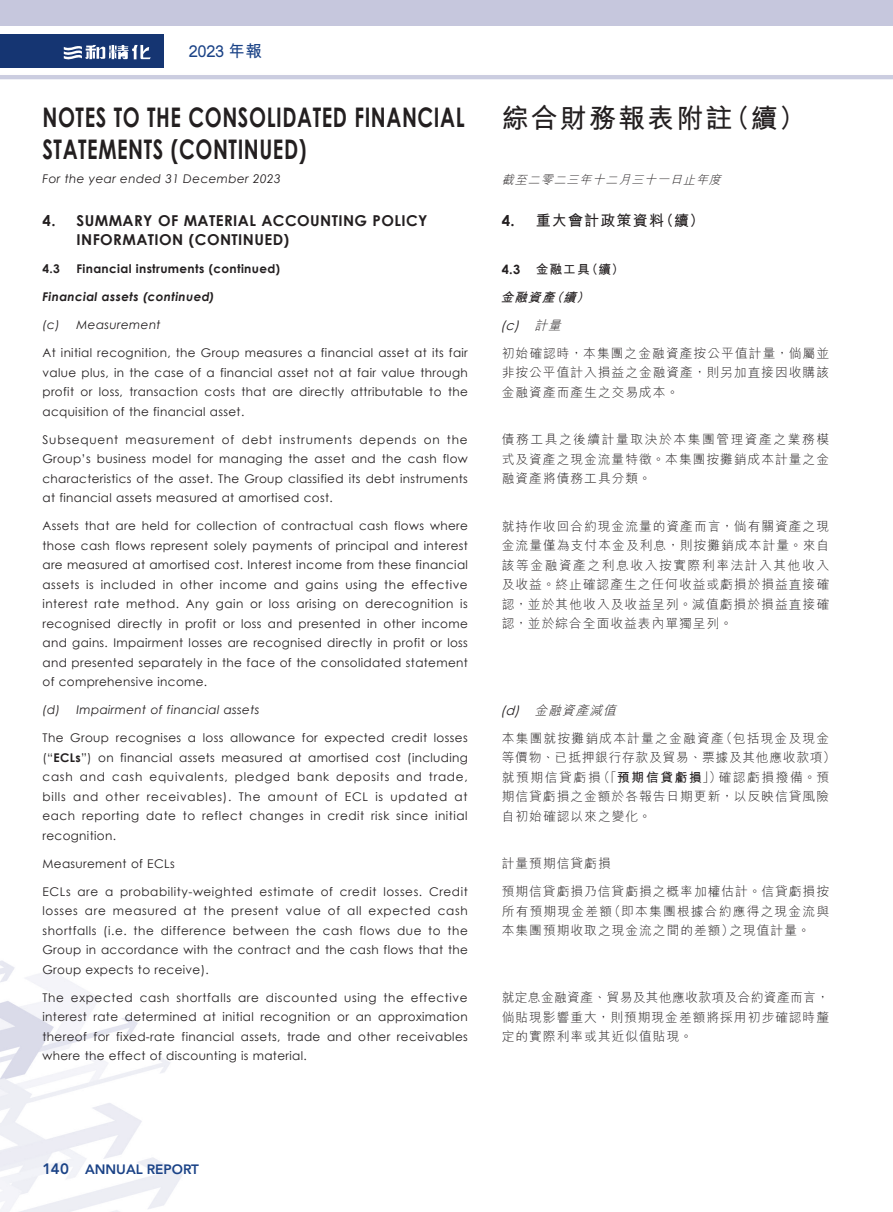
<style>
.page{position:relative;width:893px;height:1212px;background:#fff}
.page>*{position:absolute;margin:0;border:0;box-sizing:border-box;transform-origin:0 0}
.t1{font:700 27px "Century Gothic";letter-spacing:.03em;color:#231f20;scale:.75 1}
.t2{font:700 27px "M Hei HK";letter-spacing:.08em;color:#231f20}
.t3{font:600 16.5px "M Yuen HK";color:#1b4387}
.t4{font:700 15px/19.5px "Century Gothic";letter-spacing:.03em;color:#231f20}
.t5{font:700 15px "M Hei HK";letter-spacing:.08em;color:#231f20}
.t6{font:800 13.5px "Avenir LT Std";color:#1b4387}
.t7{font:300 12.75px/19.5px "M Hei HK";letter-spacing:.08em;color:#231f20;text-align:justify}
.t8{font:700 12.75px/28px "M Hei HK";color:#231f20}
.t9{font:italic 12.75px "Century Gothic";color:#231f20}
.t10{font:12px/19.5px "Century Gothic";letter-spacing:.03em;color:#231f20;text-align:justify}
.t11{font:italic 12px "Century Gothic";letter-spacing:.03em;color:#231f20}
.t12{font:700 12px "Century Gothic";letter-spacing:.03em;color:#231f20}
.t13{font:italic 700 12px "Century Gothic";letter-spacing:.03em;color:#231f20}
.t14{font:italic 300 12px "M Hei HK";color:#231f20}
.s1{font-family:"M Hei HK";font-weight:700}
.s2{font-weight:700}
.s3{font-family:"Century Gothic"}
.s4{font-style:italic}
.s5{font-family:"M Hei HK";font-weight:300}
.s6{font-family:"Century Gothic";font-weight:400;font-style:italic}
.s7{font-size:15px}
</style>
<div class="page">
<img style="left:0;top:34px;width:893px;height:1178px">
<div style="left:0;top:34px;width:163px;height:34px;background:#153572"></div>
<svg style="left:64px;top:45px;width:86px;height:15px"></svg>
<div style="left:0;top:0;width:893px;height:26px;background:#c6c7dd"></div>
<h2 class="t3" style="left:189px;top:43px;width:75px">2023 <span class="s1">年報</span></h2>
<h1 class="t1" style="left:43px;top:97px;width:564px">NOTES TO THE CONSOLIDATED FINANCIAL</h1>
<h1 class="t2" style="left:502px;top:99px;width:305px">綜合財務報表附註（續）</h1>
<h1 class="t1" style="left:43px;top:129px;width:353px">STATEMENTS (CONTINUED)</h1>
<p class="t11" style="left:43px;top:171px;width:240px">For the year ended 31 December 2023</p>
<p class="t14" style="left:502px;top:173px;width:224px">截至二零二三年十二月三十一日止年度</p>
<p class="t4" style="left:77px;top:210px;width:352px;text-indent:-34px">4. SUMMARY OF MATERIAL ACCOUNTING POLICY<br>INFORMATION (CONTINUED)</p>
<p class="t12" style="left:43px;top:260px;width:19px">4.3</p>
<p class="t12" style="left:77px;top:260px;width:205px">Financial instruments (continued)</p>
<p class="t13" style="left:43px;top:288px;width:173px">Financial assets (continued)</p>
<p class="t11" style="left:43px;top:316px;width:120px">(c) Measurement</p>
<p class="t10" style="left:43px;top:343px;width:427px">At initial recognition, the Group measures a financial asset at its fair value plus, in the case of a financial asset not at fair value through profit or loss, transaction costs that are directly attributable to the acquisition of the financial asset.</p>
<p class="t10" style="left:43px;top:429px;width:427px">Subsequent measurement of debt instruments depends on the Group’s business model for managing the asset and the cash flow characteristics of the asset. The Group classified its debt instruments at financial assets measured at amortised cost.</p>
<p class="t10" style="left:43px;top:516px;width:427px">Assets that are held for collection of contractual cash flows where those cash flows represent solely payments of principal and interest are measured at amortised cost. Interest income from these financial assets is included in other income and gains using the effective interest rate method. Any gain or loss arising on derecognition is recognised directly in profit or loss and presented in other income and gains. Impairment losses are recognised directly in profit or loss and presented separately in the face of the consolidated statement of comprehensive income.</p>
<p class="t11" style="left:43px;top:701px;width:218px">(d) Impairment of financial assets</p>
<p class="t10" style="left:43px;top:728px;width:427px">The Group recognises a loss allowance for expected credit losses (“<span class="s2">ECLs</span>”) on financial assets measured at amortised cost (including cash and cash equivalents, pledged bank deposits and trade, bills and other receivables). The amount of ECL is updated at each reporting date to reflect changes in credit risk since initial recognition.</p>
<p class="t10" style="left:43px;top:853px;width:134px">Measurement of ECLs</p>
<p class="t10" style="left:43px;top:881px;width:427px">ECLs are a probability-weighted estimate of credit losses. Credit losses are measured at the present value of all expected cash shortfalls (i.e. the difference between the cash flows due to the Group in accordance with the contract and the cash flows that the Group expects to receive).</p>
<p class="t10" style="left:43px;top:987px;width:427px">The expected cash shortfalls are discounted using the effective interest rate determined at initial recognition or an approximation thereof for fixed-rate financial assets, trade and other receivables where the effect of discounting is material.</p>
<p class="t5" style="left:502px;top:210px;width:204px"><span class="s3">4.</span> 重大會計政策資料（續）</p>
<p class="t8" style="left:500px;top:254px;width:125px"><span class="s3">4.3</span> 金融工具（續）<span class="s4">金融資產（續）</span></p>
<p class="t9" style="left:500px;top:316px;width:65px">(c) <span class="s5">計量</span></p>
<p class="t7" style="left:502px;top:343px;width:329px">初始確認時，本集團之金融資產按公平值計量，倘屬並非按公平值計入損益之金融資產，則另加直接因收購該金融資產而產生之交易成本。</p>
<p class="t7" style="left:502px;top:429px;width:329px">債務工具之後續計量取決於本集團管理資產之業務模式及資產之現金流量特徵。本集團按攤銷成本計量之金融資產將債務工具分類。</p>
<p class="t7" style="left:502px;top:516px;width:329px">就持作收回合約現金流量的資產而言，倘有關資產之現金流量僅為支付本金及利息，則按攤銷成本計量。來自該等金融資產之利息收入按實際利率法計入其他收入及收益。終止確認產生之任何收益或虧損於損益直接確認，並於其他收入及收益呈列。減值虧損於損益直接確認，並於綜合全面收益表內單獨呈列。</p>
<p class="t7" style="left:500px;top:696px;width:330px;line-height:28px"><span class="s6">(d)</span> <span class="s4">金融資產減值<br></span>本集團就按攤銷成本計量之金融資產（包括現金及現金</p>
<p class="t7" style="left:502px;top:747px;width:335px;text-align:left">等價物、已抵押銀行存款及貿易、票據及其他應收款項）就預期信貸虧損（「<span class="s2">預期信貸虧損</span>」）確認虧損撥備。預期信貸虧損之金額於各報告日期更新，以反映信貸風險自初始確認以來之變化。</p>
<p class="t7" style="left:502px;top:849px;width:329px;line-height:28px">計量預期信貸虧損<br>預期信貸虧損乃信貸虧損之概率加權估計。信貸虧損按</p>
<p class="t7" style="left:502px;top:901px;width:329px">所有預期現金差額（即本集團根據合約應得之現金流與本集團預期收取之現金流之間的差額）之現值計量。</p>
<p class="t7" style="left:502px;top:987px;width:329px">就定息金融資產、貿易及其他應收款項及合約資產而言，倘貼現影響重大，則預期現金差額將採用初步確認時釐定的實際利率或其近似值貼現。</p>
<p class="t6" style="left:43px;top:1161px;width:158px"><span class="s7">140</span> ANNUAL REPORT</p>
</div>
